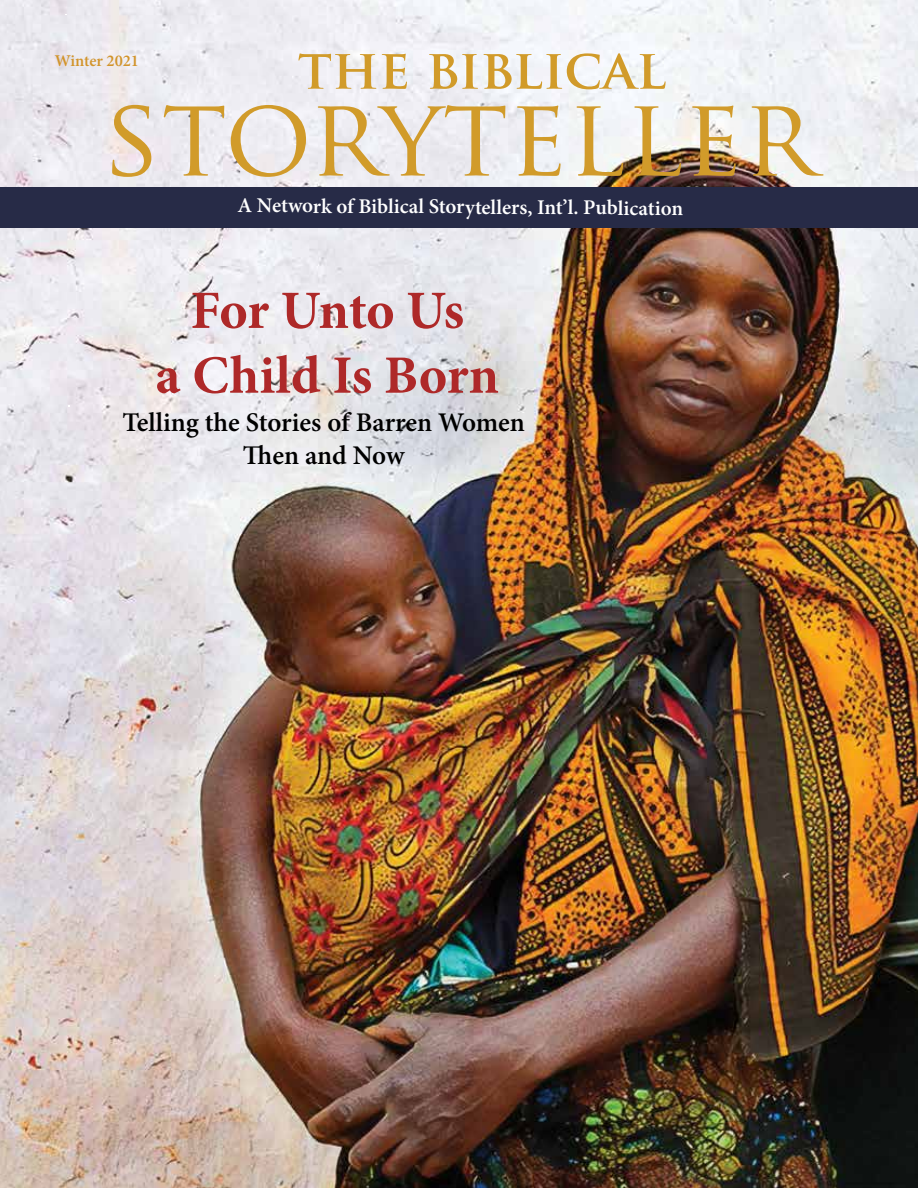
<style>
.page{position:relative;width:918px;height:1188px;background:#fff}
.page>*{position:absolute;margin:0;border:0;box-sizing:border-box;transform-origin:0 0}
.t1{font:108px "Trajan Pro";color:#d19b2a}
.t2{font:700 54px/64.8px "Minion Pro";letter-spacing:-.01em;color:#ae2929;text-align:center}
.t3{font:700 54px "Trajan Pro";color:#d19b2a}
.t4{font:600 27px/32.4px "Minion Pro";letter-spacing:-.005em;color:#000;text-align:center}
.t5{font:600 21px "Minion Pro";letter-spacing:-.01em;color:#fff}
.t6{font:600 16.5px "Minion Pro";color:#d2942b}
</style>
<div class="page">
<img style="left:0;top:0;width:918px;height:1188px">
<div style="left:0;top:187px;width:918px;height:41px;background:#272b47"></div>
<p class="t6" style="left:55px;top:50px;width:86px">Winter 2021</p>
<h2 class="t3" style="left:298px;top:35px;width:370px">THE BIBLICAL</h2>
<h1 class="t1" style="left:105px;top:68px;width:712px">STORYTELLER</h1>
<p class="t5" style="left:238px;top:192px;width:447px">A Network of Biblical Storytellers, Int’l. Publication</p>
<h2 class="t2" style="left:155px;top:278px;width:345px">For Unto Us<br>a Child Is Born</h2>
<p class="t4" style="left:122px;top:406px;width:404px">Telling the Stories of Barren Women<br>Then and Now</p>
</div>
